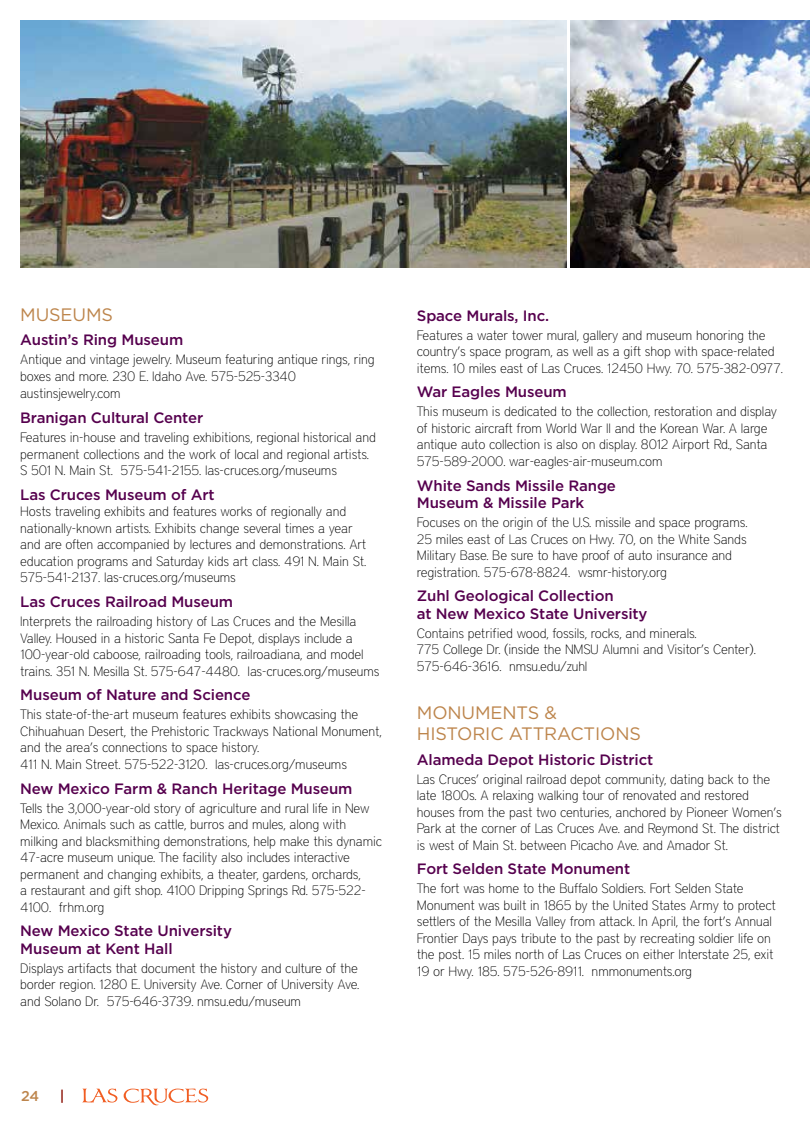
<style>
.page{position:relative;width:810px;height:1134px;background:#fff}
.page>*{position:absolute;margin:0;border:0;box-sizing:border-box;transform-origin:0 0}
.t1{font:18px/21px "Gotham";letter-spacing:-.01em;color:#bd854c}
.t2{font:500 15px/17.4px "Gotham";letter-spacing:-.01em;color:#56004e}
.t3{font:500 14.25px "Gotham";color:#bd854c}
.t4{font:500 14.25px "Gotham";color:#8b0f04}
.t5{font:100 13.5px/16.5px "District";letter-spacing:-.01em;color:#000}
</style>
<div class="page">
<svg style="left:124px;top:1089px;width:84px;height:16px"></svg>
<svg style="left:82px;top:1089px;width:35px;height:14px"></svg>
<img style="left:20px;top:21px;width:546px;height:246px">
<img style="left:570px;top:21px;width:240px;height:246px">
<h1 class="t1" style="left:20px;top:304px;width:94px">MUSEUMS</h1>
<p class="t2" style="left:20px;top:331px;width:165px">Austin’s Ring Museum</p>
<p class="t5" style="left:20px;top:351px;width:356px;line-height:17px">Antique and vintage jewelry. Museum featuring antique rings, ring boxes and more. 230 E. Idaho Ave. 575-525-3340 austinsjewelry.com</p>
<p class="t2" style="left:20px;top:409px;width:185px">Branigan Cultural Center</p>
<p class="t5" style="left:20px;top:429px;width:357px">Features in-house and traveling exhibitions, regional historical and permanent collections and the work of local and regional artists.<br>S 501 N. Main St. 575-541-2155. las-cruces.org/museums</p>
<p class="t2" style="left:20px;top:485px;width:196px">Las Cruces Museum of Art</p>
<p class="t5" style="left:20px;top:503px;width:348px">Hosts traveling exhibits and features works of regionally and nationally-known artists. Exhibits change several times a year and are often accompanied by lectures and demonstrations. Art education programs and Saturday kids art class. 491 N. Main St.<br>575-541-2137. las-cruces.org/museums</p>
<p class="t2" style="left:20px;top:593px;width:214px">Las Cruces Railroad Museum</p>
<p class="t5" style="left:20px;top:613px;width:361px">Interprets the railroading history of Las Cruces and the Mesilla Valley. Housed in a historic Santa Fe Depot, displays include a 100-year-old caboose, railroading tools, railroadiana, and model trains. 351 N. Mesilla St. 575-647-4480. las-cruces.org/museums</p>
<p class="t2" style="left:20px;top:686px;width:232px">Museum of Nature and Science</p>
<p class="t5" style="left:20px;top:706px;width:363px">This state-of-the-art museum features exhibits showcasing the Chihuahuan Desert, the Prehistoric Trackways National Monument, and the area’s connections to space history.<br>411 N. Main Street. 575-522-3120. las-cruces.org/museums</p>
<p class="t2" style="left:20px;top:779px;width:334px">New Mexico Farm &amp; Ranch Heritage Museum</p>
<p class="t5" style="left:20px;top:800px;width:364px">Tells the 3,000-year-old story of agriculture and rural life in New Mexico. Animals such as cattle, burros and mules, along with milking and blacksmithing demonstrations, help make this dynamic 47-acre museum unique. The facility also includes interactive permanent and changing exhibits, a theater, gardens, orchards,<br>a restaurant and gift shop. 4100 Dripping Springs Rd. 575-522- 4100. frhm.org</p>
<p class="t2" style="left:20px;top:922px;width:213px">New Mexico State University<br>Museum at Kent Hall</p>
<p class="t5" style="left:20px;top:960px;width:341px;text-align:justify">Displays artifacts that document the history and culture of the border region. 1280 E. University Ave. Corner of University Ave. and Solano Dr. 575-646-3739. nmsu.edu/museum</p>
<p class="t3" style="left:21px;top:1088px;width:20px">24</p>
<p class="t4" style="left:60px;top:1088px;width:6px">|</p>
<p class="t2" style="left:417px;top:306px;width:134px">Space Murals, Inc.</p>
<p class="t5" style="left:417px;top:327px;width:368px">Features a water tower mural, gallery and museum honoring the country’s space program, as well as a gift shop with space-related items. 10 miles east of Las Cruces. 12450 Hwy. 70. 575-382-0977.</p>
<p class="t2" style="left:417px;top:383px;width:152px">War Eagles Museum</p>
<p class="t5" style="left:417px;top:403px;width:362px">This museum is dedicated to the collection, restoration and display of historic aircraft from World War II and the Korean War. A large antique auto collection is also on display. 8012 Airport Rd., Santa 575-589-2000. war-eagles-air-museum.com</p>
<p class="t2" style="left:417px;top:476px;width:201px">White Sands Missile Range<br>Museum &amp; Missile Park</p>
<p class="t5" style="left:417px;top:514px;width:332px">Focuses on the origin of the U.S. missile and space programs.<br>25 miles east of Las Cruces on Hwy. 70, on the White Sands Military Base. Be sure to have proof of auto insurance and registration. 575-678-8824. wsmr-history.org</p>
<p class="t2" style="left:417px;top:587px;width:232px">Zuhl Geological Collection<br>at New Mexico State University</p>
<p class="t5" style="left:417px;top:625px;width:341px">Contains petrified wood, fossils, rocks, and minerals.<br>775 College Dr. (inside the NMSU Alumni and Visitor’s Center).<br>575-646-3616. nmsu.edu/zuhl</p>
<h1 class="t1" style="left:417px;top:702px;width:226px">MONUMENTS &amp;<br>HISTORIC ATTRACTIONS</h1>
<p class="t2" style="left:417px;top:750px;width:238px">Alameda Depot Historic District</p>
<p class="t5" style="left:417px;top:771px;width:366px">Las Cruces’ original railroad depot community, dating back to the late 1800s. A relaxing walking tour of renovated and restored houses from the past two centuries, anchored by Pioneer Women’s Park at the corner of Las Cruces Ave. and Reymond St. The district is west of Main St. between Picacho Ave. and Amador St.</p>
<p class="t2" style="left:417px;top:860px;width:215px">Fort Selden State Monument</p>
<p class="t5" style="left:417px;top:880px;width:361px">The fort was home to the Buffalo Soldiers. Fort Selden State Monument was built in 1865 by the United States Army to protect settlers of the Mesilla Valley from attack. In April, the fort’s Annual Frontier Days pays tribute to the past by recreating soldier life on the post. 15 miles north of Las Cruces on either Interstate 25, exit 19 or Hwy. 185. 575-526-8911. nmmonuments.org</p>
</div>
